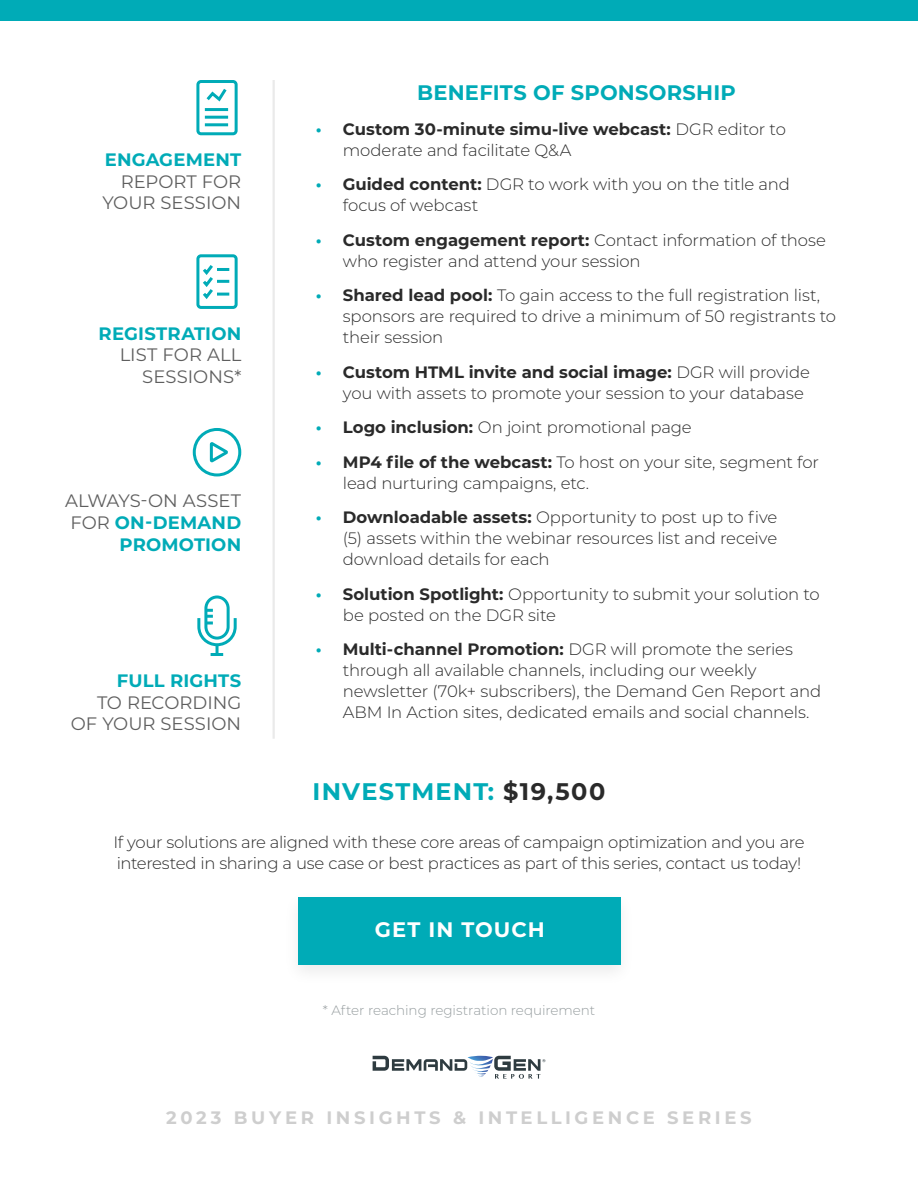
<style>
.page{position:relative;width:918px;height:1188px;background:#fff}
.page>*{position:absolute;margin:0;border:0;box-sizing:border-box;transform-origin:0 0}
.t1{font:700 24px "Montserrat";letter-spacing:.055em;color:#00abb7}
.t2{font:700 21px "Montserrat";letter-spacing:.01em;color:#00abb7}
.t3{font:700 21px "Montserrat";letter-spacing:.05em;color:#fff}
.t4{font:700 18px/21.6px "Montserrat";letter-spacing:.01em;color:#00abb7;text-align:right}
.t5{font:18px/21.6px "Montserrat";color:#5f5f5f;text-align:right}
.t6{font:700 18px "Montserrat";letter-spacing:.2em;color:#cecece}
.t7{font:300 16.5px/21px "Montserrat";letter-spacing:-.015em;color:#2a2a2a}
.t8{font:300 13.5px "Montserrat";letter-spacing:-.005em;color:#969d9f}
.s1{font-weight:400;color:#5f5f5f}
.s2{font-weight:700;color:#00abb7}
.s3{font-weight:700}
.s4{color:#2a2a2a}
</style>
<div class="page">
<div style="left:0;top:0;width:918px;height:21px;background:#00abb7"></div>
<div style="left:196px;top:80px;width:42px;height:55px;border:3px solid #00abb7;border-radius:3px"></div>
<svg style="left:204px;top:88px;width:25px;height:39px"></svg>
<div style="left:196px;top:254px;width:42px;height:55px;border:3px solid #00abb7;border-radius:3px"></div>
<svg style="left:203px;top:265px;width:27px;height:34px"></svg>
<svg style="left:192px;top:428px;width:50px;height:49px"></svg>
<div style="left:204px;top:596px;width:26px;height:44px;border:3px solid #00abb7;border-radius:11px"></div>
<svg style="left:197px;top:609px;width:40px;height:47px"></svg>
<hr style="left:273px;top:80px;width:2px;height:659px;background:#eaeaea">
<svg style="left:373px;top:1056px;width:172px;height:23px"></svg>
<div style="left:283px;top:889px;width:353px;height:98px;background:#000;opacity:.08"></div>
<div style="left:298px;top:898px;width:323px;height:67px;background:#00abb7"></div>
<p class="t4" style="left:105px;top:148px;width:138px">ENGAGEMENT</p>
<p class="t5" style="left:102px;top:170px;width:140px">REPORT FOR<br>YOUR SESSION</p>
<p class="t4" style="left:99px;top:322px;width:144px">REGISTRATION</p>
<p class="t5" style="left:120px;top:344px;width:123px">LIST FOR ALL<br>SESSIONS*</p>
<p class="t4" style="left:65px;top:489px;width:178px"><span class="s1">ALWAYS-ON ASSET<br>FOR</span> ON-DEMAND<br>PROMOTION</p>
<p class="t4" style="left:117px;top:669px;width:126px">FULL RIGHTS</p>
<p class="t5" style="left:71px;top:691px;width:172px">TO RECORDING<br>OF YOUR SESSION</p>
<p class="t2" style="left:417px;top:78px;width:320px">BENEFITS OF SPONSORSHIP</p>
<p class="t7" style="left:343px;top:118px;width:445px;text-indent:-27px"><span class="s2">•</span> <span class="s3">Custom 30-minute simu-live webcast:</span> DGR editor to moderate and facilitate Q&amp;A</p>
<p class="t7" style="left:343px;top:173px;width:449px;text-indent:-27px"><span class="s2">•</span> <span class="s3">Guided content:</span> DGR to work with you on the title and focus of webcast</p>
<p class="t7" style="left:343px;top:229px;width:485px;text-indent:-27px"><span class="s2">•</span> <span class="s3">Custom engagement report:</span> Contact information of those who register and attend your session</p>
<p class="t7" style="left:343px;top:284px;width:495px;text-indent:-27px"><span class="s2">•</span> <span class="s3">Shared lead pool:</span> To gain access to the full registration list, sponsors are required to drive a minimum of 50 registrants to their session</p>
<p class="t7" style="left:343px;top:361px;width:469px;text-indent:-27px"><span class="s2">•</span> <span class="s3">Custom HTML invite and social image:</span> DGR will provide you with assets to promote your session to your database</p>
<p class="t7" style="left:316px;top:416px;width:377px"><span class="s2">•</span> <span class="s3">Logo inclusion:</span> On joint promotional page</p>
<p class="t7" style="left:343px;top:451px;width:478px;text-indent:-27px"><span class="s2">•</span> <span class="s3">MP4 file of the webcast:</span> To host on your site, segment for lead nurturing campaigns, etc.</p>
<p class="t7" style="left:343px;top:507px;width:436px;text-align:justify;text-indent:-27px"><span class="s2">•</span> <span class="s3">Downloadable assets:</span> Opportunity to post up to five (5) assets within the webinar resources list and receive download details for each</p>
<p class="t7" style="left:343px;top:583px;width:479px;text-indent:-27px"><span class="s2">•</span> <span class="s3">Solution Spotlight:</span> Opportunity to submit your solution to be posted on the DGR site</p>
<p class="t7" style="left:343px;top:639px;width:480px;text-indent:-27px"><span class="s2">•</span> <span class="s3">Multi-channel Promotion:</span> DGR will promote the series through all available channels, including our weekly newsletter (70k+ subscribers), the Demand Gen Report and ABM In Action sites, dedicated emails and social channels.</p>
<h1 class="t1" style="left:313px;top:774px;width:294px">INVESTMENT: <span class="s4">$19,500</span></h1>
<p class="t7" style="left:113px;top:831px;width:693px">If your solutions are aligned with these core areas of campaign optimization and you are interested in sharing a use case or best practices as part of this series, contact us today!</p>
<p class="t3" style="left:375px;top:915px;width:171px">GET IN TOUCH</p>
<p class="t8" style="left:323px;top:1001px;width:274px">* After reaching registration requirement</p>
<p class="t6" style="left:166px;top:1105px;width:587px">2023 BUYER INSIGHTS &amp; INTELLIGENCE SERIES</p>
</div>
